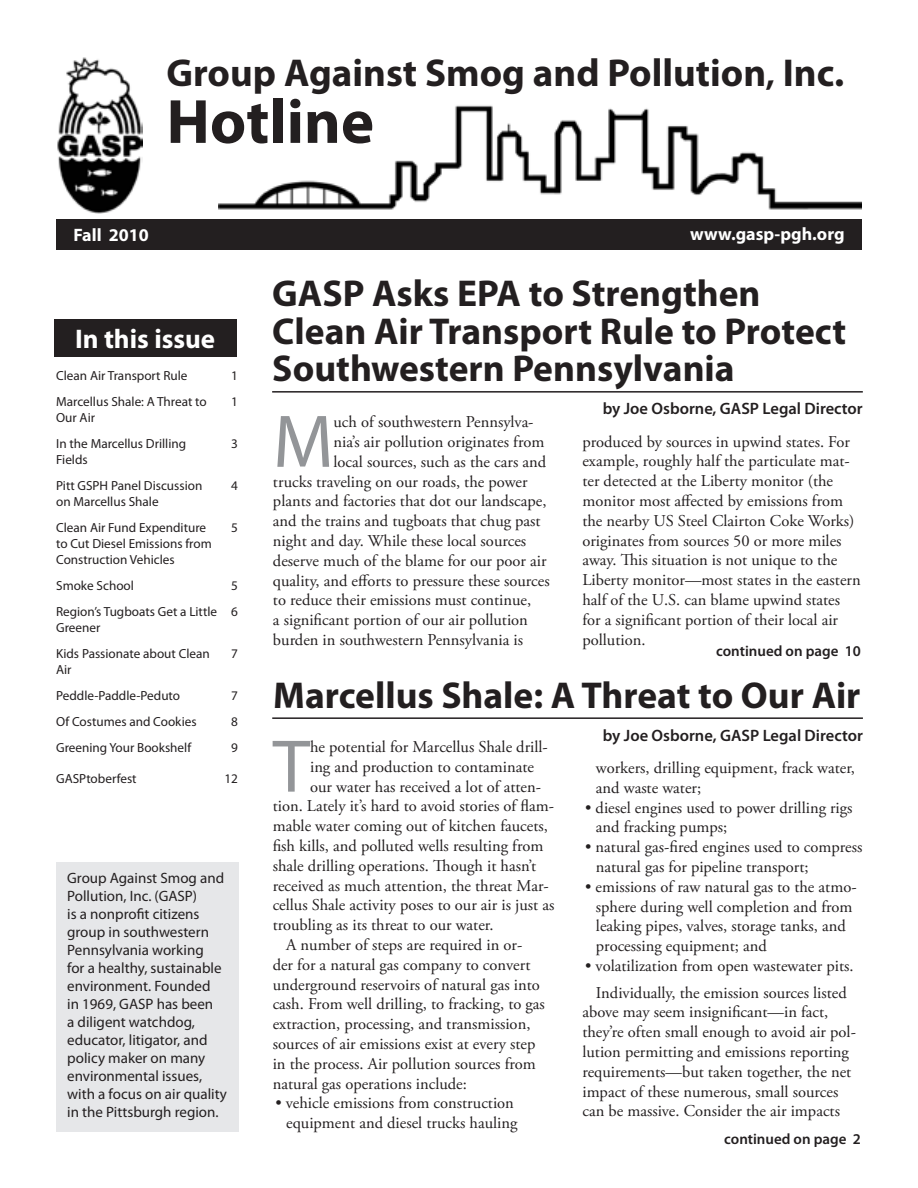
<style>
.page{position:relative;width:918px;height:1188px;background:#fff}
.page>*{position:absolute;margin:0;border:0;box-sizing:border-box;transform-origin:0 0}
.t1{font:75.3px "Myriad Pro";color:#939598}
.t2{font:700 63px "Myriad Pro";color:#231f20}
.t3{font:700 39px "Myriad Pro";color:#231f20}
.t4{font:700 37.5px/37.5px "Myriad Pro";color:#231f20}
.t5{font:700 27px "Myriad";color:#fff}
.t6{font:700 18px "Myriad Pro";color:#fff}
.t7{font:16.5px/19.8px "Adobe Garamond Pro";color:#231f20}
.t8{font:600 16.5px "Myriad Pro";color:#231f20}
.t9{font:15px/18px "Myriad Pro";color:#231f20}
.t10{font:600 15px "Myriad Pro";color:#231f20}
.t11{font:13.2px/15.9px "Myriad Pro";color:#231f20}
.s1{font-size:33px}
</style>
<div class="page">
<img style="left:219px;top:105px;width:643px;height:105px">
<div style="left:54px;top:319px;width:182px;height:38px;background:#231f20"></div>
<div style="left:56px;top:862px;width:182px;height:270px;background:#e6e7e9"></div>
<img style="left:57px;top:57px;width:86px;height:156px">
<div style="left:56px;top:220px;width:806px;height:30px;background:#231f20"></div>
<hr style="left:272px;top:717px;width:591px;height:2px;background:#231f20">
<hr style="left:272px;top:391px;width:591px;height:2px;background:#231f20">
<h3 class="t3" style="left:166px;top:51px;width:679px">Group Against Smog and Pollution<span class="s1">,</span> Inc.</h3>
<h2 class="t2" style="left:166px;top:86px;width:209px">Hotline</h2>
<p class="t6" style="left:73px;top:224px;width:77px">Fall 2010</p>
<p class="t6" style="left:690px;top:224px;width:156px">www.gasp-pgh.org</p>
<h3 class="t5" style="left:75px;top:325px;width:142px">In this issue</h3>
<p class="t11" style="left:56px;top:368px;width:133px">Clean Air Transport Rule</p>
<p class="t11" style="left:231px;top:368px;width:8px">1</p>
<p class="t11" style="left:56px;top:394px;width:152px">Marcellus Shale: A Threat to<br>Our Air</p>
<p class="t11" style="left:231px;top:394px;width:8px">1</p>
<p class="t11" style="left:56px;top:436px;width:132px">In the Marcellus Drilling<br>Fields</p>
<p class="t11" style="left:231px;top:436px;width:8px">3</p>
<p class="t11" style="left:56px;top:478px;width:148px">Pitt GSPH Panel Discussion on Marcellus Shale</p>
<p class="t11" style="left:231px;top:478px;width:8px">4</p>
<p class="t11" style="left:56px;top:520px;width:157px">Clean Air Fund Expenditure to Cut Diesel Emissions from<br>Construction Vehicles</p>
<p class="t11" style="left:231px;top:520px;width:8px">5</p>
<p class="t11" style="left:56px;top:578px;width:79px">Smoke School</p>
<p class="t11" style="left:231px;top:578px;width:8px">5</p>
<p class="t11" style="left:56px;top:604px;width:162px">Region’s Tugboats Get a Little<br>Greener</p>
<p class="t11" style="left:231px;top:604px;width:8px">6</p>
<p class="t11" style="left:56px;top:646px;width:155px">Kids Passionate about Clean<br>Air</p>
<p class="t11" style="left:231px;top:646px;width:8px">7</p>
<p class="t11" style="left:56px;top:688px;width:125px">Peddle-Paddle-Peduto</p>
<p class="t11" style="left:231px;top:688px;width:8px">7</p>
<p class="t11" style="left:56px;top:714px;width:142px">Of Costumes and Cookies</p>
<p class="t11" style="left:231px;top:714px;width:8px">8</p>
<p class="t11" style="left:56px;top:740px;width:137px">Greening Your Bookshelf</p>
<p class="t11" style="left:231px;top:740px;width:8px">9</p>
<p class="t11" style="left:56px;top:771px;width:82px">GASPtoberfest</p>
<p class="t11" style="left:225px;top:771px;width:15px">12</p>
<p class="t9" style="left:67px;top:869px;width:161px">Group Against Smog and<br>Pollution, Inc. (GASP)<br>is a nonprofit citizens group in southwestern<br>Pennsylvania working<br>for a healthy, sustainable environment. Founded<br>in 1969, GASP has been<br>a diligent watchdog, educator, litigator, and policy maker on many environmental issues, with a focus on air quality in the Pittsburgh region.</p>
<h3 class="t4" style="left:272px;top:275px;width:575px">GASP Asks EPA to Strengthen<br>Clean Air Transport Rule to Protect<br>Southwestern Pennsylvania</h3>
<p class="t8" style="left:603px;top:400px;width:262px">by Joe Osborne, GASP Legal Director</p>
<h1 class="t1" style="left:273px;top:400px;width:62px">M</h1>
<p class="t7" style="left:334px;top:413px;width:202px">uch of southwestern Pennsylva-</p>
<p class="t7" style="left:582px;top:432px;width:280px">produced by sources in upwind states. For example, roughly half the particulate mat&shy;ter detected at the Liberty monitor (the monitor most affected by emissions from the nearby US Steel Clairton Coke Works) originates from sources 50 or more miles away. This situation is not unique to the Liberty monitor—most states in the eastern half of the U.S. can blame upwind states for a significant portion of their local air pollution.</p>
<p class="t7" style="left:334px;top:432px;width:212px">nia’s air pollution originates from</p>
<p class="t7" style="left:334px;top:452px;width:214px">local sources, such as the cars and</p>
<p class="t7" style="left:273px;top:472px;width:256px">trucks traveling on our roads, the power</p>
<p class="t7" style="left:273px;top:492px;width:275px">plants and factories that dot our landscape,</p>
<p class="t7" style="left:273px;top:512px;width:269px">and the trains and tugboats that chug past</p>
<p class="t7" style="left:273px;top:531px;width:255px">night and day. While these local sources</p>
<p class="t7" style="left:273px;top:551px;width:275px">deserve much of the blame for our poor air</p>
<p class="t7" style="left:273px;top:571px;width:278px">quality, and efforts to pressure these sources</p>
<p class="t7" style="left:273px;top:591px;width:260px">to reduce their emissions must continue,</p>
<p class="t7" style="left:273px;top:611px;width:256px">a significant portion of our air pollution</p>
<p class="t7" style="left:273px;top:630px;width:252px">burden in southwestern Pennsylvania is</p>
<p class="t10" style="left:716px;top:643px;width:146px">continued on page 10</p>
<h3 class="t4" style="left:273px;top:677px;width:589px">Marcellus Shale: A Threat to Our Air</h3>
<p class="t8" style="left:603px;top:726px;width:262px">by Joe Osborne, GASP Legal Director</p>
<h1 class="t1" style="left:273px;top:725px;width:39px">T</h1>
<p class="t7" style="left:310px;top:737px;width:239px">he potential for Marcellus Shale drill-</p>
<p class="t7" style="left:310px;top:757px;width:225px">ing and production to contaminate</p>
<p class="t7" style="left:310px;top:777px;width:233px">our water has received a lot of atten-</p>
<p class="t7" style="left:273px;top:797px;width:283px">tion. Lately it’s hard to avoid stories of flam-</p>
<p class="t7" style="left:273px;top:817px;width:277px">mable water coming out of kitchen faucets,</p>
<p class="t7" style="left:273px;top:836px;width:272px">fish kills, and polluted wells resulting from</p>
<p class="t7" style="left:273px;top:856px;width:265px">shale drilling operations. Though it hasn’t</p>
<p class="t7" style="left:273px;top:876px;width:278px">received as much attention, the threat Mar-</p>
<p class="t7" style="left:273px;top:896px;width:283px">cellus Shale activity poses to our air is just as</p>
<p class="t7" style="left:273px;top:916px;width:222px">troubling as its threat to our water.</p>
<p class="t7" style="left:286px;top:935px;width:238px">A number of steps are required in or-</p>
<p class="t7" style="left:273px;top:955px;width:259px">der for a natural gas company to convert</p>
<p class="t7" style="left:273px;top:975px;width:269px">underground reservoirs of natural gas into</p>
<p class="t7" style="left:273px;top:995px;width:274px">cash. From well drilling, to fracking, to gas</p>
<p class="t7" style="left:273px;top:1015px;width:259px">extraction, processing, and transmission,</p>
<p class="t7" style="left:273px;top:1034px;width:264px">sources of air emissions exist at every step</p>
<p class="t7" style="left:273px;top:1054px;width:265px">in the process. Air pollution sources from</p>
<p class="t7" style="left:273px;top:1074px;width:196px">natural gas operations include:</p>
<p class="t7" style="left:275px;top:1094px;width:244px;text-align:right">• vehicle emissions from construction equipment and diesel trucks hauling</p>
<p class="t7" style="left:596px;top:758px;width:261px">workers, drilling equipment, frack water, and waste water;</p>
<p class="t7" style="left:596px;top:798px;width:258px;text-indent:-11px">• diesel engines used to power drilling rigs and fracking pumps;</p>
<p class="t7" style="left:596px;top:838px;width:268px;text-indent:-11px">• natural gas-fired engines used to compress natural gas for pipeline transport;</p>
<p class="t7" style="left:596px;top:877px;width:262px;text-indent:-11px">• emissions of raw natural gas to the atmo&shy;sphere during well completion and from leaking pipes, valves, storage tanks, and processing equipment; and</p>
<p class="t7" style="left:585px;top:953px;width:270px;line-height:26.5px;text-align:center">• volatilization from open wastewater pits.<br>Individually, the emission sources listed</p>
<p class="t7" style="left:582px;top:1003px;width:275px">above may seem insignificant—in fact, they’re often small enough to avoid air pol&shy;lution permitting and emissions reporting requirements—but taken together, the net impact of these numerous, small sources can be massive. Consider the air impacts</p>
<p class="t10" style="left:724px;top:1130px;width:138px">continued on page 2</p>
</div>
